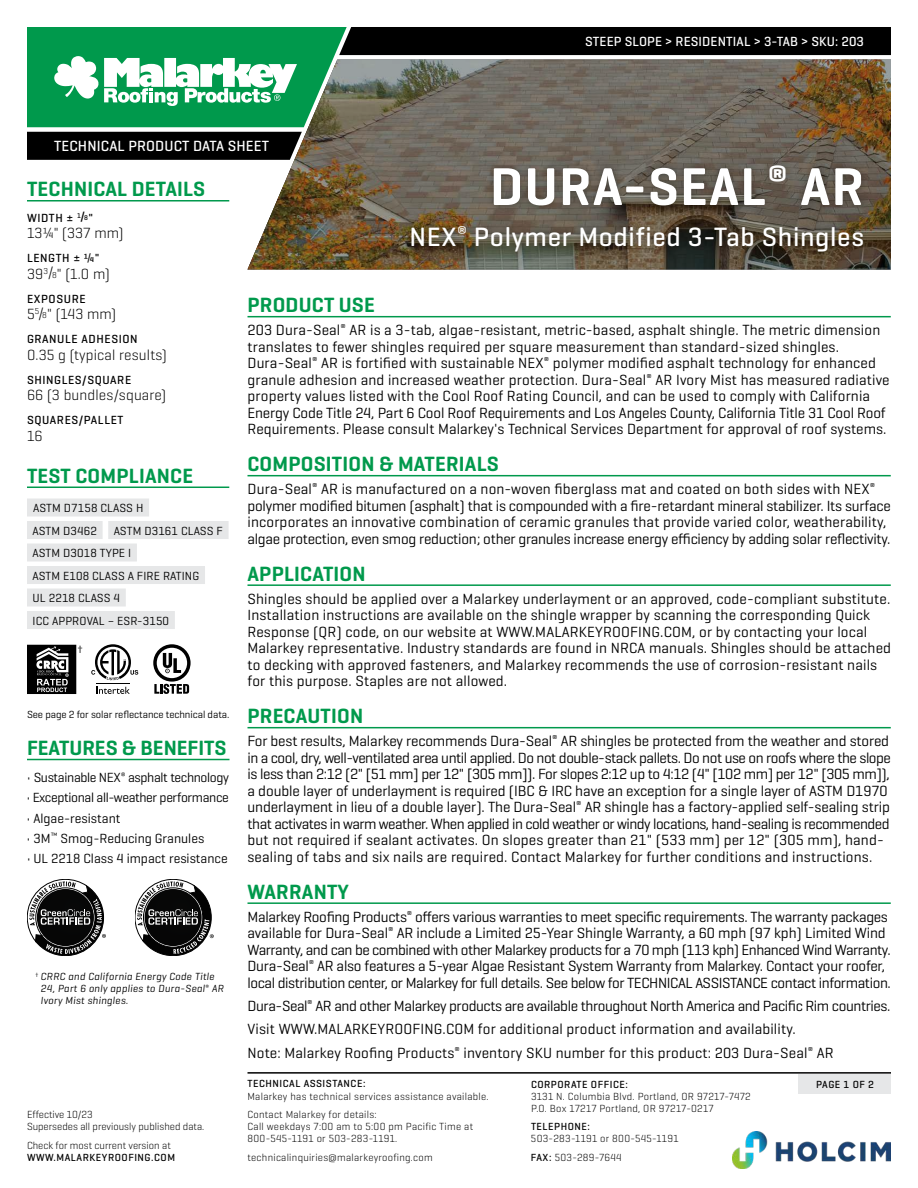
<style>
.page{position:relative;width:918px;height:1188px;background:#fff}
.page>*{position:absolute;margin:0;border:0;box-sizing:border-box;transform-origin:0 0}
.t1{font:600 54px "Geogrotesque";letter-spacing:.025em;color:#fff}
.t2{font:500 27px "Geogrotesque";letter-spacing:.025em;color:#fff}
.t3{font:600 21px "Geogrotesque";letter-spacing:.01em;color:#00994c}
.t4{font:15px/16.5px "Geogrotesque";letter-spacing:.005em;color:#000}
.t5{font:15px/16.5px "Geogrotesque";letter-spacing:-.02em;color:#000}
.t6{font:15px/16.5px "Geogrotesque";letter-spacing:-.015em;color:#000}
.t7{font:300 15px "Geogrotesque";letter-spacing:.01em;color:#000}
.t8{font:500 15px "Geogrotesque";letter-spacing:.01em;color:#fff}
.t9{font:13.5px "Geogrotesque";color:#000}
.t10{font:13.5px "Geogrotesque";letter-spacing:-.025em;color:#000}
.t11{font:500 13.5px "Geogrotesque";letter-spacing:.01em;color:#fff}
.t12{font:12px/22.5px "Geogrotesque";letter-spacing:.01em;color:#000}
.t13{font:500 12px "Geogrotesque";letter-spacing:.05em;color:#000}
.t14{font:300 10.5px/18.8px "Geogrotesque";letter-spacing:.025em;color:#000}
.t15{font:italic 10.5px/12px "Geogrotesque";letter-spacing:.025em;color:#000}
.t16{font:300 10.5px/12px "Geogrotesque";color:#000}
.t17{font:500 10.5px "Geogrotesque";letter-spacing:.05em;color:#000}
.t18{font:10.5px "Geogrotesque";letter-spacing:-.005em;color:#000}
.s1{font-size:8.7px}
.s2{font-weight:500}
</style>
<div class="page">
<img style="left:248px;top:160px;width:643px;height:109px">
<div style="left:403px;top:157px;width:468px;height:102px;background:#000;opacity:.35"></div>
<svg style="left:27px;top:27px;width:864px;height:133px;background:#506b54"></svg>
<hr style="left:248px;top:316px;width:643px;height:1px;background:#00994c">
<hr style="left:248px;top:475px;width:643px;height:1px;background:#00994c">
<hr style="left:248px;top:584px;width:643px;height:2px;background:#00994c">
<hr style="left:248px;top:727px;width:643px;height:1px;background:#00994c">
<hr style="left:248px;top:902px;width:643px;height:2px;background:#00994c">
<hr style="left:27px;top:200px;width:202px;height:2px;background:#00994c">
<hr style="left:27px;top:487px;width:202px;height:1px;background:#00994c">
<div style="left:27px;top:499px;width:122px;height:18px;background:#e6e7e8"></div>
<div style="left:27px;top:521px;width:76px;height:18px;background:#e6e7e8"></div>
<div style="left:108px;top:521px;width:121px;height:18px;background:#e6e7e8"></div>
<div style="left:27px;top:544px;width:110px;height:18px;background:#e6e7e8"></div>
<div style="left:27px;top:566px;width:178px;height:18px;background:#e6e7e8"></div>
<div style="left:27px;top:589px;width:99px;height:18px;background:#e6e7e8"></div>
<div style="left:27px;top:611px;width:148px;height:18px;background:#e6e7e8"></div>
<hr style="left:27px;top:759px;width:203px;height:1px;background:#00994c">
<svg style="left:27px;top:879px;width:79px;height:77px"></svg>
<svg style="left:135px;top:879px;width:79px;height:77px"></svg>
<img style="left:733px;top:1132px;width:158px;height:36px">
<div style="left:799px;top:1074px;width:92px;height:20px;background:#e6e7e8"></div>
<hr style="left:248px;top:1072px;width:643px;height:2px;background:#000">
<svg style="left:97px;top:687px;width:33px;height:7px"></svg>
<svg style="left:91px;top:644px;width:47px;height:36px"></svg>
<hr style="left:96px;top:683px;width:34px;height:1px;background:#000">
<svg style="left:153px;top:644px;width:38px;height:50px"></svg>
<svg style="left:27px;top:645px;width:49px;height:49px;background:#3c3c3c"></svg>
<p class="t8" style="left:54px;top:137px;width:217px">TECHNICAL PRODUCT DATA SHEET</p>
<p class="t11" style="left:585px;top:33px;width:280px">STEEP SLOPE &gt; RESIDENTIAL &gt; 3-TAB &gt; SKU: 203</p>
<h3 class="t3" style="left:27px;top:176px;width:180px">TECHNICAL DETAILS</h3>
<p class="t13" style="left:27px;top:210px;width:68px">WIDTH ± <sup>1</sup>/<sup>8</sup>"</p>
<p class="t7" style="left:27px;top:224px;width:98px">13¼" (337 mm)</p>
<p class="t13" style="left:27px;top:251px;width:74px">LENGTH ± ¼"</p>
<p class="t7" style="left:27px;top:264px;width:84px">39<sup>3</sup>/<span class="s1">8</span>" (1.0 m)</p>
<p class="t13" style="left:27px;top:291px;width:60px">EXPOSURE</p>
<p class="t7" style="left:27px;top:305px;width:91px">5<sup>5</sup>/<span class="s1">8</span>" (143 mm)</p>
<p class="t13" style="left:27px;top:332px;width:112px">GRANULE ADHESION</p>
<p class="t7" style="left:27px;top:345px;width:141px">0.35 g (typical results)</p>
<p class="t13" style="left:27px;top:372px;width:106px">SHINGLES/SQUARE</p>
<p class="t7" style="left:27px;top:386px;width:141px">66 (3 bundles/square)</p>
<p class="t13" style="left:27px;top:413px;width:98px">SQUARES/PALLET</p>
<p class="t7" style="left:27px;top:426px;width:17px">16</p>
<h3 class="t3" style="left:27px;top:463px;width:168px">TEST COMPLIANCE</h3>
<p class="t12" style="left:33px;top:496px;width:112px">ASTM D7158 CLASS H<br>ASTM D3462</p>
<p class="t12" style="left:33px;top:519px;width:192px;text-indent:81px">ASTM D3161 CLASS F<br>ASTM D3018 TYPE I<br>ASTM E108 CLASS A FIRE RATING<br>UL 2218 CLASS 4<br>ICC APPROVAL – ESR-3150</p>
<p class="t18" style="left:77px;top:643px;width:8px">†</p>
<p class="t18" style="left:27px;top:708px;width:204px">See page 2 for solar reflectance technical data.</p>
<h3 class="t3" style="left:27px;top:735px;width:201px">FEATURES &amp; BENEFITS</h3>
<p class="t10" style="left:27px;top:769px;width:204px">• Sustainable NEX<sup>®</sup> asphalt technology</p>
<p class="t10" style="left:27px;top:789px;width:203px">• Exceptional all-weather performance</p>
<p class="t9" style="left:27px;top:809px;width:95px">• Algae-resistant</p>
<p class="t9" style="left:27px;top:830px;width:179px">• 3M<sup>™</sup> Smog-Reducing Granules</p>
<p class="t9" style="left:27px;top:850px;width:202px">• UL 2218 Class 4 impact resistance</p>
<p class="t15" style="left:40px;top:970px;width:185px;text-indent:-5px"><sup>†</sup> CRRC and California Energy Code Title<br>24, Part 6 only applies to Dura-Seal<sup>®</sup> AR<br>Ivory Mist shingles.</p>
<p class="t16" style="left:27px;top:1108px;width:179px">Effective 10/23<br>Supersedes all previously published data.</p>
<p class="t16" style="left:27px;top:1139px;width:145px">Check for most current version at</p>
<p class="t17" style="left:27px;top:1151px;width:150px">WWW.MALARKEYROOFING.COM</p>
<h1 class="t1" style="left:490px;top:153px;width:376px">DURA-SEAL<sup>®</sup> AR</h1>
<h2 class="t2" style="left:409px;top:219px;width:456px">NEX<sup>®</sup> Polymer Modified 3-Tab Shingles</h2>
<h3 class="t3" style="left:248px;top:292px;width:129px">PRODUCT USE</h3>
<p class="t4" style="left:247px;top:322px;width:644px">203 Dura-Seal<sup>®</sup> AR is a 3-tab, algae-resistant, metric-based, asphalt shingle. The metric dimension translates to fewer shingles required per square measurement than standard-sized shingles.<br>Dura-Seal<sup>®</sup> AR is fortified with sustainable NEX<sup>®</sup> polymer modified asphalt technology for enhanced granule adhesion and increased weather protection. Dura-Seal<sup>®</sup> AR Ivory Mist has measured radiative property values listed with the Cool Roof Rating Council, and can be used to comply with California Energy Code Title 24, Part 6 Cool Roof Requirements and Los Angeles County, California Title 31 Cool Roof Requirements. Please consult Malarkey's Technical Services Department for approval of roof systems.</p>
<h3 class="t3" style="left:248px;top:451px;width:253px">COMPOSITION &amp; MATERIALS</h3>
<p class="t6" style="left:248px;top:481px;width:645px">Dura-Seal<sup>®</sup> AR is manufactured on a non-woven fiberglass mat and coated on both sides with NEX<sup>® </sup>polymer modified bitumen (asphalt) that is compounded with a fire-retardant mineral stabilizer. Its surface incorporates an innovative combination of ceramic granules that provide varied color, weatherability, algae protection, even smog reduction; other granules increase energy efficiency by adding solar reflectivity.</p>
<h3 class="t3" style="left:248px;top:560px;width:120px">APPLICATION</h3>
<p class="t4" style="left:248px;top:590px;width:645px">Shingles should be applied over a Malarkey underlayment or an approved, code-compliant substitute.<br>Installation instructions are available on the shingle wrapper by scanning the corresponding Quick Response (QR) code, on our website at WWW.MALARKEYROOFING.COM, or by contacting your local Malarkey representative. Industry standards are found in NRCA manuals. Shingles should be attached to decking with approved fasteners, and Malarkey recommends the use of corrosion-resistant nails for this purpose. Staples are not allowed.</p>
<h3 class="t3" style="left:248px;top:703px;width:117px">PRECAUTION</h3>
<p class="t4" style="left:247px;top:733px;width:645px">For best results, Malarkey recommends Dura-Seal<sup>®</sup> AR shingles be protected from the weather and stored in a cool, dry, well-ventilated area until applied. Do not double-stack pallets. Do not use on roofs where the slope is less than 2:12 (2" [51 mm] per 12" [305 mm]). For slopes 2:12 up to 4:12 (4" [102 mm] per 12" [305 mm]), a double layer of underlayment is required (IBC &amp; IRC have an exception for a single layer of ASTM D1970 underlayment in lieu of a double layer). The Dura-Seal<sup>®</sup> AR shingle has a factory-applied self-sealing strip that activates in warm weather. When applied in cold weather or windy locations, hand-sealing is recommended but not required if sealant activates. On slopes greater than 21" (533 mm) per 12" (305 mm), hand&shy;sealing of tabs and six nails are required. Contact Malarkey for further conditions and instructions.</p>
<h3 class="t3" style="left:248px;top:878px;width:103px">WARRANTY</h3>
<p class="t5" style="left:247px;top:908px;width:645px">Malarkey Roofing Products<sup>®</sup> offers various warranties to meet specific requirements. The warranty packages available for Dura-Seal<sup>®</sup> AR include a Limited 25-Year Shingle Warranty, a 60 mph (97 kph) Limited Wind Warranty, and can be combined with other Malarkey products for a 70 mph (113 kph) Enhanced Wind Warranty.<br>Dura-Seal<sup>®</sup> AR also features a 5-year Algae Resistant System Warranty from Malarkey. Contact your roofer, local distribution center, or Malarkey for full details. See below for TECHNICAL ASSISTANCE contact information.</p>
<p class="t4" style="left:247px;top:994px;width:645px;line-height:23.2px">Dura-Seal<sup>®</sup> AR and other Malarkey products are available throughout North America and Pacific Rim countries.<br>Visit WWW.MALARKEYROOFING.COM for additional product information and availability.<br>Note: Malarkey Roofing Products<sup>®</sup> inventory SKU number for this product: 203 Dura-Seal<sup>®</sup> AR</p>
<p class="t17" style="left:248px;top:1077px;width:119px">TECHNICAL ASSISTANCE:</p>
<p class="t14" style="left:248px;top:1086px;width:243px">Malarkey has technical services assistance available.<br>Contact Malarkey for details:</p>
<p class="t14" style="left:248px;top:1120px;width:227px;line-height:12px">Call weekdays 7:00 am to 5:00 pm Pacific Time at<br>800-545-1191 or 503-283-1191.</p>
<p class="t14" style="left:248px;top:1148px;width:187px">technicalinquiries@malarkeyroofing.com</p>
<p class="t17" style="left:531px;top:1077px;width:98px">CORPORATE OFFICE:</p>
<p class="t14" style="left:531px;top:1090px;width:221px;line-height:12px">3131 N. Columbia Blvd. Portland, OR 97217-7472<br>P.O. Box 17217 Portland, OR 97217-0217</p>
<p class="t17" style="left:531px;top:1120px;width:60px">TELEPHONE:</p>
<p class="t14" style="left:531px;top:1129px;width:149px">503-283-1191 or 800-545-1191<br><span class="s2">FAX:</span> 503-289-7644</p>
<p class="t17" style="left:816px;top:1077px;width:59px">PAGE 1 OF 2</p>
</div>
